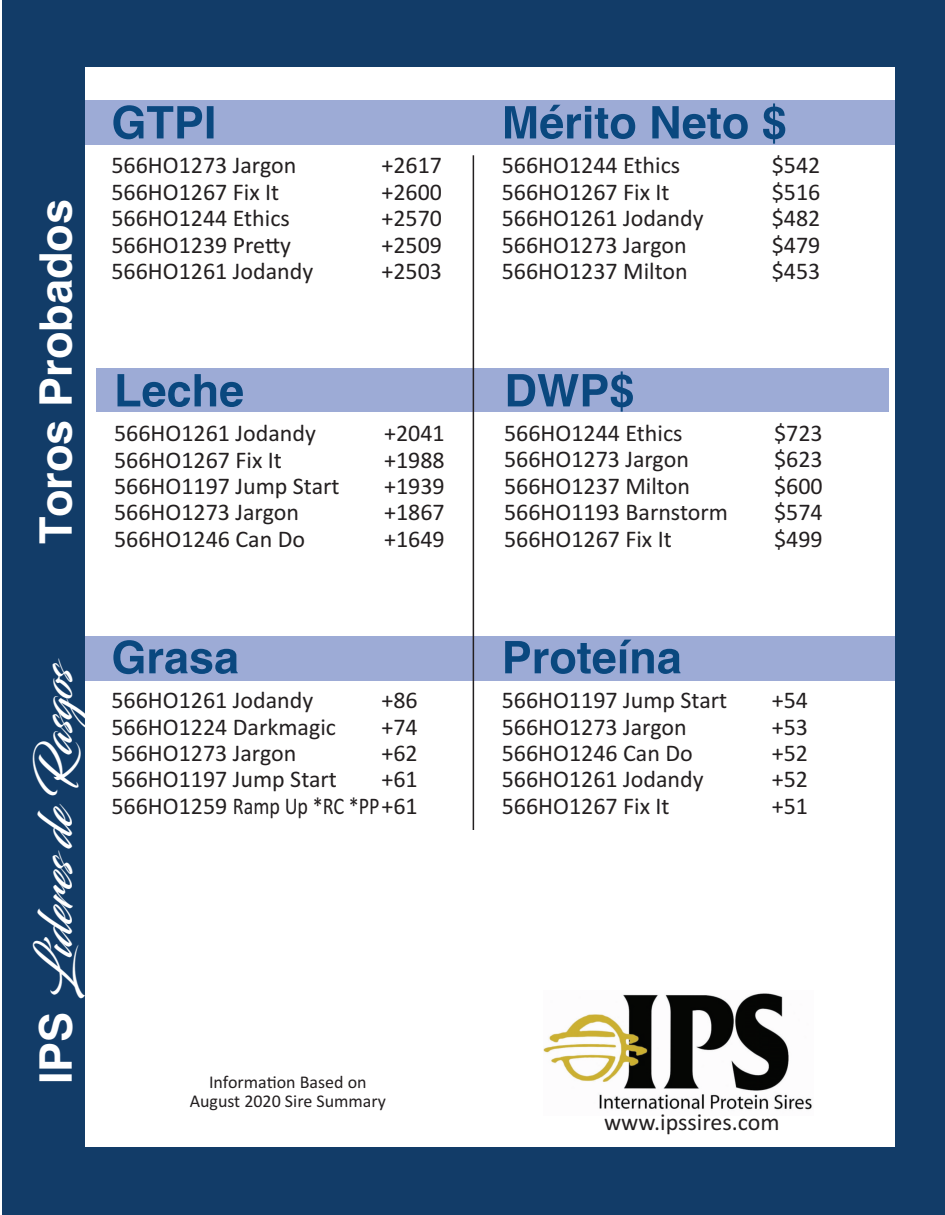
<style>
.page{position:relative;width:945px;height:1215px;background:#fff}
.page>*{position:absolute;margin:0;border:0;box-sizing:border-box;transform-origin:0 0}
.t1{font:46.5px "Blacksword";color:#fff}
.t2{font:700 45px "Helvetica";color:#fff}
.t3{font:24px/26.4px "Calibri";color:#231f20;text-align:right}
.t4{font:18px/19.8px "Calibri";color:#231f20;text-align:center}
.s1{font-family:"Helvetica";font-weight:700;font-size:45px}
</style>
<div class="page">
<div style="left:2px;top:1px;width:943px;height:1214px;background:#123c68"></div>
<div style="left:85px;top:68px;width:810px;height:1080px;background:#fff"></div>
<img style="left:544px;top:993px;width:268px;height:117px">
<div style="left:85px;top:100px;width:810px;height:45px;background:#9dabd6"></div>
<svg style="left:113px;top:105px;width:101px;height:34px"></svg>
<svg style="left:505px;top:103px;width:280px;height:41px"></svg>
<div style="left:96px;top:368px;width:793px;height:44px;background:#9dabd6"></div>
<svg style="left:118px;top:374px;width:125px;height:33px"></svg>
<svg style="left:508px;top:371px;width:125px;height:41px"></svg>
<div style="left:85px;top:636px;width:810px;height:45px;background:#9dabd6"></div>
<svg style="left:113px;top:640px;width:125px;height:34px"></svg>
<svg style="left:505px;top:640px;width:175px;height:34px"></svg>
<hr style="left:473px;top:155px;width:1px;height:675px;background:#231f20">
<h2 class="t2" style="left:30px;top:544px;width:347px;rotate:-90deg">Toros Probados</h2>
<p class="t3" style="left:111px;top:152px;width:186px">566HO1273 Jargon</p>
<p class="t3" style="left:381px;top:152px;width:62px">+2617</p>
<p class="t3" style="left:111px;top:178px;width:169px">566HO1267 Fix It</p>
<p class="t3" style="left:381px;top:178px;width:62px">+2600</p>
<p class="t3" style="left:111px;top:205px;width:180px">566HO1244 Ethics</p>
<p class="t3" style="left:381px;top:205px;width:62px">+2570</p>
<p class="t3" style="left:111px;top:231px;width:181px">566HO1239 Pretty</p>
<p class="t3" style="left:381px;top:231px;width:62px">+2509</p>
<p class="t3" style="left:111px;top:257px;width:203px">566HO1261 Jodandy</p>
<p class="t3" style="left:381px;top:257px;width:62px">+2503</p>
<p class="t3" style="left:114px;top:420px;width:203px">566HO1261 Jodandy</p>
<p class="t3" style="left:384px;top:420px;width:62px">+2041</p>
<p class="t3" style="left:114px;top:446px;width:169px">566HO1267 Fix It</p>
<p class="t3" style="left:384px;top:446px;width:62px">+1988</p>
<p class="t3" style="left:114px;top:473px;width:227px">566HO1197 Jump Start</p>
<p class="t3" style="left:384px;top:473px;width:62px">+1939</p>
<p class="t3" style="left:114px;top:499px;width:186px">566HO1273 Jargon</p>
<p class="t3" style="left:384px;top:499px;width:62px">+1867</p>
<p class="t3" style="left:114px;top:525px;width:193px">566HO1246 Can Do</p>
<p class="t3" style="left:384px;top:525px;width:62px">+1649</p>
<h1 class="t1" style="left:29px;top:1084px;width:430px;rotate:-90deg"><span class="s1">IPS</span> Líderes de Rasgos</h1>
<p class="t3" style="left:111px;top:687px;width:203px">566HO1261 Jodandy</p>
<p class="t3" style="left:381px;top:687px;width:38px">+86</p>
<p class="t3" style="left:111px;top:713px;width:226px">566HO1224 Darkmagic</p>
<p class="t3" style="left:381px;top:713px;width:38px">+74</p>
<p class="t3" style="left:111px;top:740px;width:186px">566HO1273 Jargon</p>
<p class="t3" style="left:381px;top:740px;width:38px">+62</p>
<p class="t3" style="left:111px;top:766px;width:227px">566HO1197 Jump Start</p>
<p class="t3" style="left:111px;top:766px;width:308px">+61<br>566HO1259 Ramp Up *RC *PP+61</p>
<p class="t4" style="left:190px;top:1072px;width:198px">Information Based on<br>August 2020 Sire Summary</p>
<p class="t3" style="left:502px;top:152px;width:180px">566HO1244 Ethics</p>
<p class="t3" style="left:772px;top:152px;width:50px">$542</p>
<p class="t3" style="left:502px;top:178px;width:169px">566HO1267 Fix It</p>
<p class="t3" style="left:772px;top:178px;width:50px">$516</p>
<p class="t3" style="left:502px;top:205px;width:203px">566HO1261 Jodandy</p>
<p class="t3" style="left:772px;top:205px;width:50px">$482</p>
<p class="t3" style="left:502px;top:231px;width:186px">566HO1273 Jargon</p>
<p class="t3" style="left:772px;top:231px;width:50px">$479</p>
<p class="t3" style="left:502px;top:257px;width:188px">566HO1237 Milton</p>
<p class="t3" style="left:772px;top:257px;width:50px">$453</p>
<p class="t3" style="left:504px;top:419px;width:180px">566HO1244 Ethics</p>
<p class="t3" style="left:774px;top:419px;width:50px">$723</p>
<p class="t3" style="left:504px;top:446px;width:186px">566HO1273 Jargon</p>
<p class="t3" style="left:774px;top:446px;width:50px">$623</p>
<p class="t3" style="left:504px;top:472px;width:188px">566HO1237 Milton</p>
<p class="t3" style="left:774px;top:472px;width:50px">$600</p>
<p class="t3" style="left:504px;top:499px;width:226px">566HO1193 Barnstorm</p>
<p class="t3" style="left:774px;top:499px;width:50px">$574</p>
<p class="t3" style="left:504px;top:525px;width:169px">566HO1267 Fix It</p>
<p class="t3" style="left:774px;top:525px;width:50px">$499</p>
<p class="t3" style="left:502px;top:687px;width:227px">566HO1197 Jump Start</p>
<p class="t3" style="left:772px;top:687px;width:38px">+54</p>
<p class="t3" style="left:502px;top:713px;width:186px">566HO1273 Jargon</p>
<p class="t3" style="left:772px;top:713px;width:38px">+53</p>
<p class="t3" style="left:502px;top:740px;width:193px">566HO1246 Can Do</p>
<p class="t3" style="left:772px;top:740px;width:38px">+52</p>
<p class="t3" style="left:502px;top:766px;width:203px">566HO1261 Jodandy</p>
<p class="t3" style="left:772px;top:766px;width:38px">+52</p>
<p class="t3" style="left:502px;top:792px;width:169px">566HO1267 Fix It</p>
<p class="t3" style="left:772px;top:792px;width:38px">+51</p>
<p class="t3" style="left:604px;top:1109px;width:177px">www.ipssires.com</p>
</div>
